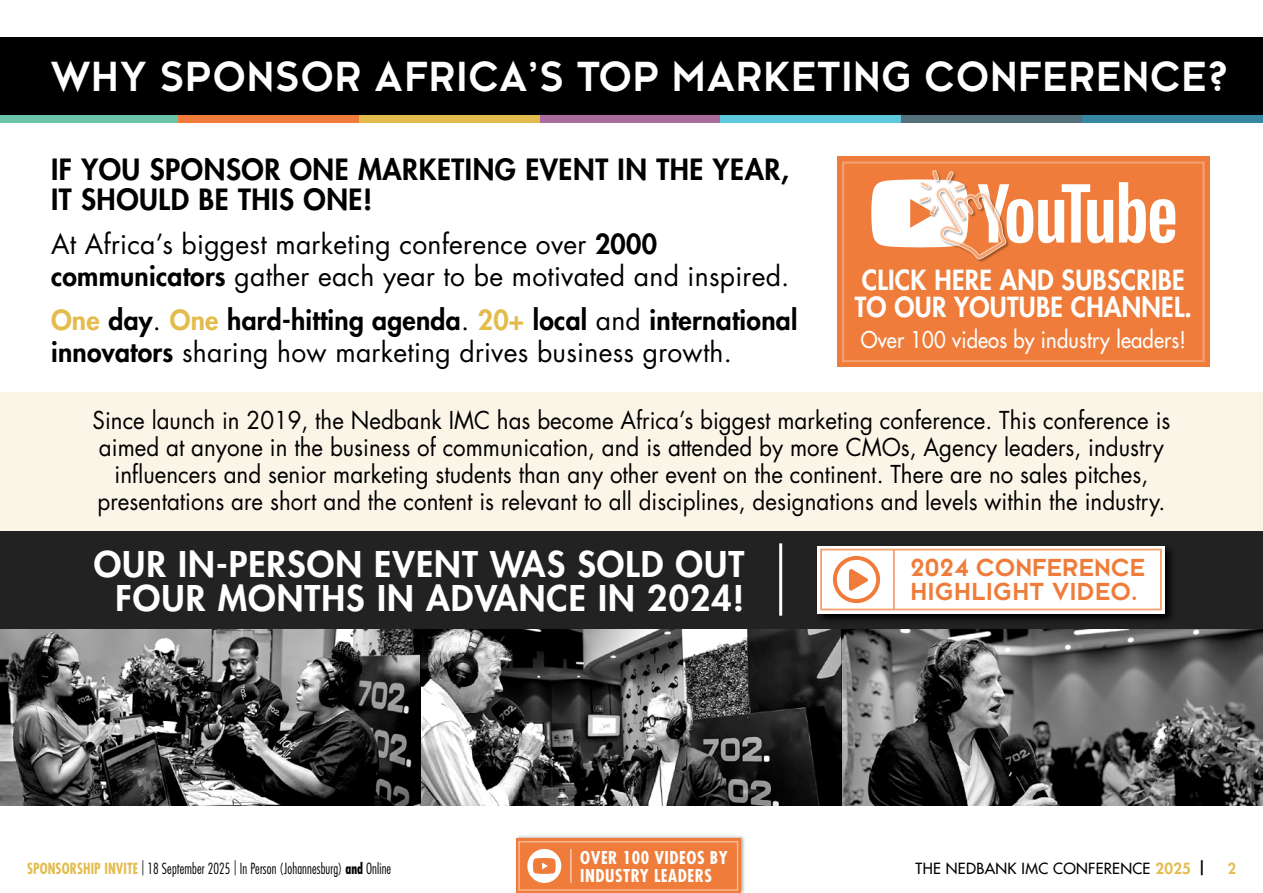
<style>
.page{position:relative;width:1263px;height:893px;background:#fff}
.page>*{position:absolute;margin:0;border:0;box-sizing:border-box;transform-origin:0 0}
.t1{font:700 39px "Kessel 105 W00";letter-spacing:.05em;color:#fff;scale:.95 1}
.t2{font:800 34.5px/34.5px "Futura Std";letter-spacing:.03em;color:#fff;text-align:right}
.t3{font:800 28.5px/30px "Futura Std";letter-spacing:.02em;color:#000}
.t4{font:800 27px/31.5px "Futura Std";letter-spacing:.01em;color:#000}
.t5{font:27px/31.5px "Futura Std";letter-spacing:.01em;color:#000}
.t6{font:800 27px/27px "Futura Std";letter-spacing:.01em;color:#fff;scale:.95 1}
.t7{font:24px/27px "Futura Std";color:#000;text-align:center;scale:.93 1}
.t8{font:700 22.8px/23.7px "Kessel 105 W00";letter-spacing:.03em;color:#ef7c3a}
.t9{font:500 22.5px "Futura Std";letter-spacing:.01em;color:#fff;scale:.9 1}
.t10{font:700 condensed 17.25px/18.3px "Futura Std";letter-spacing:.03em;color:#fff}
.t11{font:300 condensed 15px "Futura Std";letter-spacing:.01em;color:#000;scale:.9 1}
.t12{font:500 15px "Futura Std";letter-spacing:.02em;color:#000}
.t13{font:800 15px "Futura Std";color:#e4bc4d;scale:.95 1}
.s1{font-weight:800}
.s2{color:#e4bc4d}
.s3{font-weight:400}
.s4{font-weight:700;color:#e4bc4d}
.s5{font-weight:700}
.s6{font-weight:800;color:#e4bc4d}
</style>
<div class="page">
<div style="left:0;top:37px;width:1263px;height:78px;background:#000"></div>
<div style="left:0;top:115px;width:181px;height:8px;background:#6ac5ab"></div>
<div style="left:178px;top:115px;width:181px;height:8px;background:#ef7c3a"></div>
<div style="left:359px;top:115px;width:181px;height:8px;background:#e4bc4d"></div>
<div style="left:540px;top:115px;width:180px;height:8px;background:#aa6c9b"></div>
<div style="left:720px;top:115px;width:181px;height:8px;background:#5dc8dc"></div>
<div style="left:901px;top:115px;width:181px;height:8px;background:#53707b"></div>
<div style="left:1082px;top:115px;width:180px;height:8px;background:#3688a2"></div>
<div style="left:515px;top:834px;width:231px;height:59px;background:#000;opacity:.35"></div>
<div style="left:516px;top:839px;width:224px;height:54px;background:#ef7c3a"></div>
<div style="left:518px;top:841px;width:220px;height:50px;border:2px solid #f7b991"></div>
<hr style="left:570px;top:849px;width:2px;height:34px;background:#fff">
<div style="left:527px;top:849px;width:34px;height:34px;background:#fff;border-radius:50%"></div>
<svg style="left:533px;top:858px;width:23px;height:16px"></svg>
<div style="left:0;top:392px;width:1263px;height:139px;background:#fbf5e8"></div>
<img style="left:0;top:628px;width:421px;height:178px">
<svg style="left:842px;top:628px;width:420px;height:178px;background:#5b5b5b"></svg>
<svg style="left:421px;top:628px;width:421px;height:178px;background:#565656"></svg>
<div style="left:0;top:531px;width:1263px;height:97px;background:#222223"></div>
<svg style="left:817px;top:548px;width:354px;height:72px;fill:#0d0d0e"></svg>
<div style="left:817px;top:545px;width:348px;height:68px;background:#fff"></div>
<div style="left:820px;top:549px;width:342px;height:61px;border:2px solid #f49f6e"></div>
<svg style="left:833px;top:556px;width:47px;height:47px"></svg>
<hr style="left:893px;top:550px;width:2px;height:59px;background:#f49f6e">
<hr style="left:779px;top:543px;width:3px;height:73px;background:#fff">
<div style="left:837px;top:157px;width:373px;height:210px;background:#ef7c3a"></div>
<svg style="left:1119px;top:182px;width:56px;height:62px"></svg>
<svg style="left:871px;top:170px;width:242px;height:91px"></svg>
<div style="left:842px;top:161px;width:363px;height:201px;border:2px solid #f49f6e"></div>
<h1 class="t1" style="left:51px;top:53px;width:1240px">WHY SPONSOR AFRICA’S TOP MARKETING CONFERENCE?</h1>
<p class="t3" style="left:51px;top:155px;width:740px">IF YOU SPONSOR ONE MARKETING EVENT IN THE YEAR,<br>IT SHOULD BE THIS ONE!</p>
<p class="t5" style="left:51px;top:229px;width:740px">At Africa’s biggest marketing conference over <span class="s1">2000 communicators</span> gather each year to be motivated and inspired.</p>
<p class="t4" style="left:51px;top:304px;width:748px"><span class="s2">One</span> day<span class="s3">.</span> <span class="s2">One</span> hard-hitting agenda<span class="s3">.</span> <span class="s2">20+</span> local <span class="s3">and</span> international innovators <span class="s3">sharing how marketing drives business growth.</span></p>
<p class="t6" style="left:855px;top:266px;width:357px">CLICK HERE AND SUBSCRIBE<br>TO OUR YOUTUBE CHANNEL.</p>
<p class="t9" style="left:861px;top:325px;width:363px">Over 100 videos by industry leaders!</p>
<p class="t7" style="left:93px;top:407px;width:1160px">Since launch in 2019, the Nedbank IMC has become Africa’s biggest marketing conference. This conference is aimed at anyone in the business of communication, and is attended by more CMOs, Agency leaders, industry influencers and senior marketing students than any other event on the continent. There are no sales pitches, presentations are short and the content is relevant to all disciplines, designations and levels within the industry.</p>
<h2 class="t2" style="left:94px;top:546px;width:652px">OUR IN-PERSON EVENT WAS SOLD OUT<br>FOUR MONTHS IN ADVANCE IN 2024!</h2>
<p class="t8" style="left:911px;top:555px;width:236px">2024 CONFERENCE<br>HIGHLIGHT VIDEO.</p>
<p class="t10" style="left:580px;top:848px;width:149px">OVER 100 VIDEOS BY<br>INDUSTRY LEADERS</p>
<p class="t11" style="left:27px;top:859px;width:406px"><span class="s4">SPONSORSHIP INVITE</span> | 18 September 2025 | In Person (Johannesburg) <span class="s5">and</span> Online</p>
<p class="t12" style="left:915px;top:859px;width:292px">THE NEDBANK IMC CONFERENCE <span class="s6">2025</span> <span class="s1">|</span></p>
<p class="t13" style="left:1228px;top:859px;width:10px">2</p>
</div>
